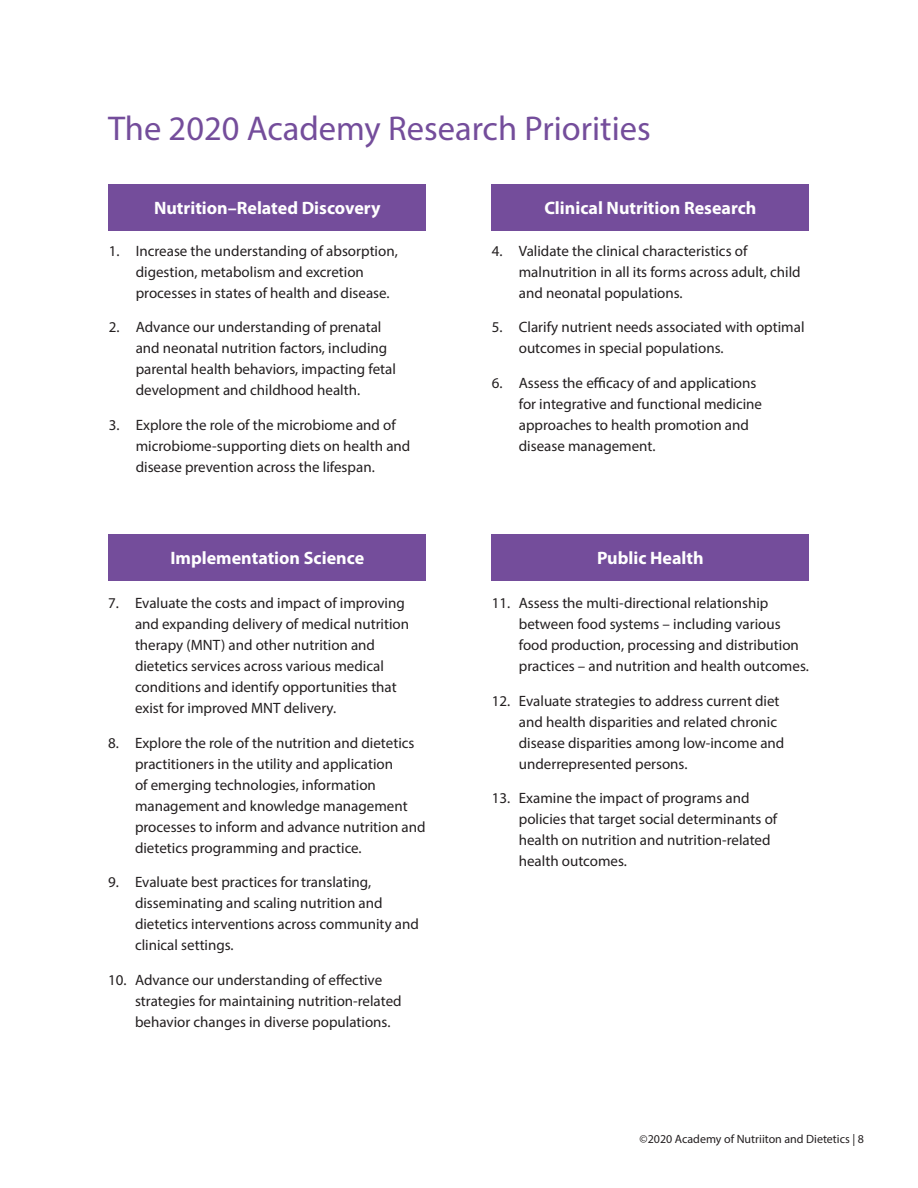
<style>
.page{position:relative;width:918px;height:1188px;background:#fff}
.page>*{position:absolute;margin:0;border:0;box-sizing:border-box;transform-origin:0 0}
.t1{font:34.5px "Myriad Pro";color:#744d9b}
.Box_White{font:700 18px "Myriad Pro";color:#fff}
.t2{font:15px/21px "Myriad Pro";color:#231f20}
.t3{font:12px "Myriad Pro";color:#231f20}
</style>
<div class="page">
<div style="left:109px;top:185px;width:317px;height:46px;background:#744d9b"></div>
<div style="left:109px;top:534px;width:317px;height:46px;background:#744d9b"></div>
<div style="left:492px;top:185px;width:317px;height:46px;background:#744d9b"></div>
<div style="left:492px;top:534px;width:317px;height:46px;background:#744d9b"></div>
<p class="t1" style="left:108px;top:108px;width:544px">The 2020 Academy Research Priorities</p>
<p class="Box_White" style="left:154px;top:197px;width:228px">Nutrition–Related Discovery</p>
<p class="t2" style="left:136px;top:240px;width:264px;text-indent:-27px">1. Increase the understanding of absorption, digestion, metabolism and excretion processes in states of health and disease.</p>
<p class="t2" style="left:136px;top:316px;width:262px;text-indent:-27px">2. Advance our understanding of prenatal and neonatal nutrition factors, including parental health behaviors, impacting fetal development and childhood health.</p>
<p class="t2" style="left:136px;top:414px;width:276px;text-indent:-27px">3. Explore the role of the microbiome and of microbiome-supporting diets on health and disease prevention across the lifespan.</p>
<p class="Box_White" style="left:170px;top:546px;width:195px">Implementation Science</p>
<p class="t2" style="left:135px;top:592px;width:276px;text-indent:-27px">7. Evaluate the costs and impact of improving and expanding delivery of medical nutrition therapy (MNT) and other nutrition and dietetics services across various medical conditions and identify opportunities that exist for improved MNT delivery.</p>
<p class="t2" style="left:135px;top:732px;width:292px;text-indent:-27px">8. Explore the role of the nutrition and dietetics practitioners in the utility and application<br>of emerging technologies, information management and knowledge management processes to inform and advance nutrition and dietetics programming and practice.</p>
<p class="t2" style="left:135px;top:871px;width:285px;text-indent:-27px">9. Evaluate best practices for translating, disseminating and scaling nutrition and dietetics interventions across community and clinical settings.</p>
<p class="t2" style="left:135px;top:969px;width:268px;text-indent:-27px">10. Advance our understanding of effective strategies for maintaining nutrition-related behavior changes in diverse populations.</p>
<p class="Box_White" style="left:544px;top:197px;width:214px">Clinical Nutrition Research</p>
<p class="t2" style="left:519px;top:240px;width:283px;text-indent:-27px">4. Validate the clinical characteristics of malnutrition in all its forms across adult, child and neonatal populations.</p>
<p class="t2" style="left:519px;top:316px;width:287px;text-indent:-27px">5. Clarify nutrient needs associated with optimal outcomes in special populations.</p>
<p class="t2" style="left:519px;top:372px;width:245px;text-indent:-27px">6. Assess the efficacy of and applications for integrative and functional medicine approaches to health promotion and disease management.</p>
<p class="Box_White" style="left:597px;top:546px;width:108px">Public Health</p>
<p class="t2" style="left:519px;top:592px;width:292px;text-indent:-27px">11. Assess the multi-directional relationship between food systems – including various food production, processing and distribution practices – and nutrition and health outcomes.</p>
<p class="t2" style="left:519px;top:690px;width:267px;text-indent:-27px">12. Evaluate strategies to address current diet and health disparities and related chronic disease disparities among low-income and underrepresented persons.</p>
<p class="t2" style="left:519px;top:787px;width:260px;text-indent:-27px">13. Examine the impact of programs and policies that target social determinants of health on nutrition and nutrition-related health outcomes.</p>
<p class="t3" style="left:640px;top:1132px;width:226px">©2020 Academy of Nutriiton and Dietetics | 8</p>
</div>
